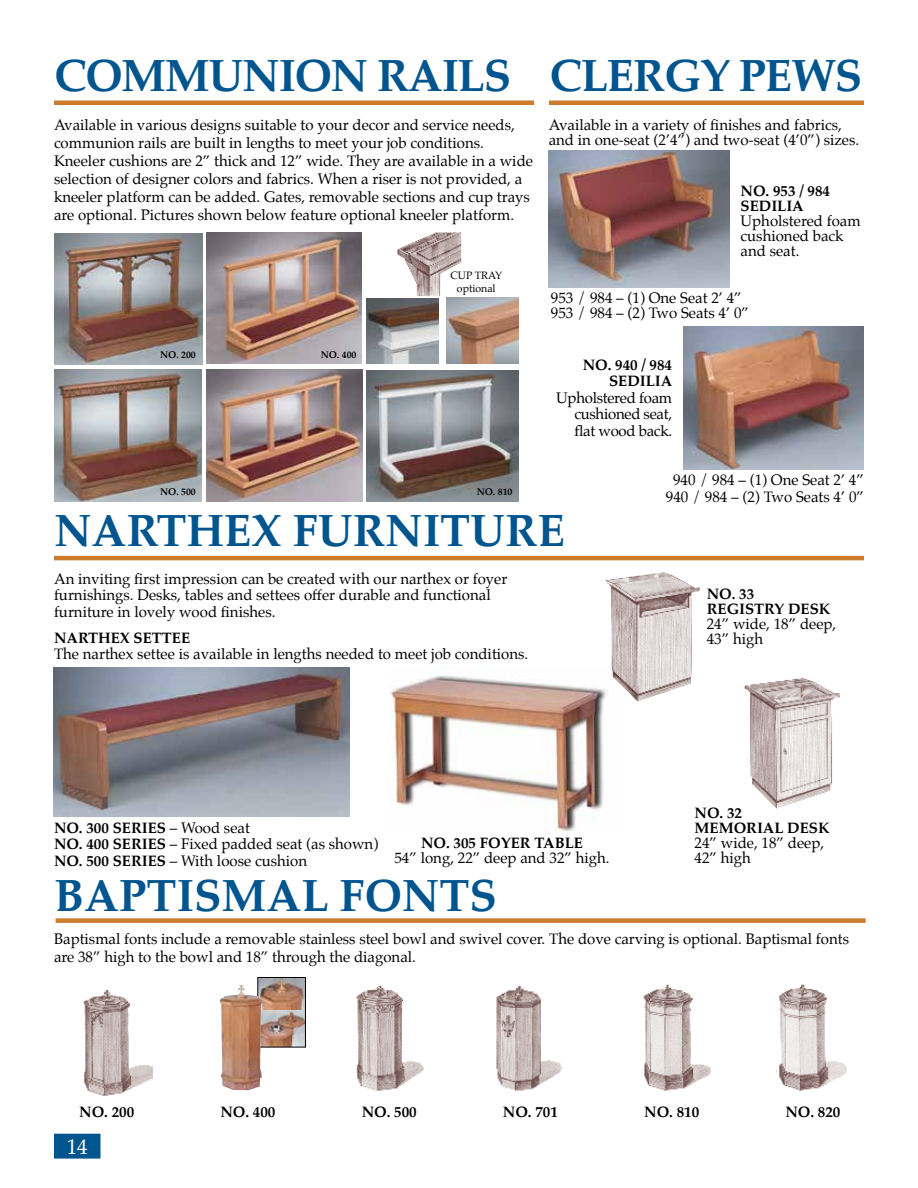
<style>
.page{position:relative;width:918px;height:1188px;background:#fff}
.page>*{position:absolute;margin:0;border:0;box-sizing:border-box;transform-origin:0 0}
.t1{font:700 45px "Palatino";color:#00558f}
.t2{font:700 45px "Palatino";letter-spacing:-.03em;color:#00558f}
.t3{font:21px "Palatino";color:#fff}
.t4{font:15px/16.5px "Palatino";color:#000}
.t5{font:700 15px/15px "Palatino";color:#000}
.t6{font:10.5px/12.6px "Palatino";color:#000;text-align:center}
.t7{font:700 9.75px "Palatino";color:#000}
.s1{font-weight:700}
</style>
<div class="page">
<div style="left:54px;top:1134px;width:46px;height:25px;background:#00558f;border:2px solid #00558f"></div>
<img style="left:83px;top:990px;width:69px;height:106px">
<img style="left:496px;top:986px;width:67px;height:105px">
<img style="left:356px;top:985px;width:68px;height:106px">
<img style="left:259px;top:979px;width:45px;height:67px">
<div style="left:257px;top:977px;width:49px;height:71px;border:1px solid #000"></div>
<img style="left:219px;top:985px;width:44px;height:105px">
<img style="left:779px;top:984px;width:68px;height:107px">
<img style="left:643px;top:984px;width:68px;height:107px">
<hr style="left:54px;top:556px;width:810px;height:4px;background:#ce7b2d">
<img style="left:549px;top:150px;width:180px;height:137px">
<img style="left:390px;top:675px;width:215px;height:158px">
<img style="left:744px;top:677px;width:96px;height:132px">
<img style="left:53px;top:667px;width:297px;height:149px">
<img style="left:605px;top:572px;width:95px;height:129px">
<div style="left:56px;top:918px;width:810px;height:5px;background:#ce7b2d"></div>
<div style="left:54px;top:100px;width:810px;height:5px;background:#ce7b2d"></div>
<img style="left:397px;top:232px;width:64px;height:64px">
<img style="left:367px;top:298px;width:72px;height:65px">
<img style="left:446px;top:298px;width:72px;height:65px">
<img style="left:54px;top:369px;width:148px;height:133px">
<img style="left:367px;top:371px;width:151px;height:131px">
<img style="left:54px;top:233px;width:148px;height:131px">
<img style="left:206px;top:369px;width:156px;height:133px">
<img style="left:207px;top:232px;width:155px;height:131px">
<div style="left:534px;top:96px;width:15px;height:11px;background:#fff"></div>
<img style="left:684px;top:327px;width:180px;height:142px">
<h1 class="t2" style="left:54px;top:37px;width:810px">COMMUNION RAILS CLERGY PEWS</h1>
<p class="t4" style="left:54px;top:116px;width:481px;line-height:18px">Available in various designs suitable to your decor and service needs, communion rails are built in lengths to meet your job conditions.<br>Kneeler cushions are 2” thick and 12” wide. They are available in a wide selection of designer colors and fabrics. When a riser is not provided, a kneeler platform can be added. Gates, removable sections and cup trays are optional. Pictures shown below feature optional kneeler platform.</p>
<p class="t4" style="left:549px;top:117px;width:312px;line-height:15px">Available in a variety of finishes and fabrics, and in one-seat (2’4”) and two-seat (4’0”) sizes.</p>
<p class="t5" style="left:741px;top:183px;width:91px">NO. 953 / 984<br>SEDILIA</p>
<p class="t4" style="left:741px;top:213px;width:122px;line-height:15px">Upholstered foam cushioned back and seat.</p>
<p class="t7" style="left:160px;top:346px;width:37px">NO. 200</p>
<p class="t7" style="left:321px;top:346px;width:37px">NO. 400</p>
<p class="t6" style="left:450px;top:269px;width:53px">CUP TRAY optional</p>
<p class="t7" style="left:160px;top:484px;width:37px">NO. 500</p>
<p class="t7" style="left:477px;top:484px;width:37px">NO. 810</p>
<p class="t4" style="left:551px;top:290px;width:200px;line-height:15px">953 / 984 – (1) One Seat 2’ 4”<br>953 / 984 – (2) Two Seats 4’ 0”</p>
<p class="t5" style="left:583px;top:356px;width:91px;line-height:16.5px;text-align:right">NO. 940 / 984<br>SEDILIA</p>
<p class="t4" style="left:574px;top:389px;width:99px;text-align:justify;text-indent:-18px">Upholstered foam cushioned seat, flat wood back.</p>
<p class="t4" style="left:666px;top:472px;width:200px;text-align:center">940 / 984 – (1) One Seat 2’ 4”<br>940 / 984 – (2) Two Seats 4’ 0”</p>
<h1 class="t1" style="left:54px;top:493px;width:513px">NARTHEX FURNITURE</h1>
<p class="t4" style="left:54px;top:570px;width:455px">An inviting first impression can be created with our narthex or foyer furnishings. Desks, tables and settees offer durable and functional furniture in lovely wood finishes.</p>
<p class="t5" style="left:54px;top:630px;width:138px">NARTHEX SETTEE</p>
<p class="t4" style="left:54px;top:646px;width:476px">The narthex settee is available in lengths needed to meet job conditions.</p>
<p class="t4" style="left:54px;top:819px;width:326px"><span class="s1">NO. 300 SERIES</span> – Wood seat<br><span class="s1">NO. 400 SERIES</span> – Fixed padded seat (as shown)<br><span class="s1">NO. 500 SERIES</span> – With loose cushion</p>
<p class="t5" style="left:421px;top:835px;width:163px">NO. 305 FOYER TABLE</p>
<p class="t4" style="left:394px;top:850px;width:217px">54” long, 22” deep and 32” high.</p>
<h1 class="t1" style="left:54px;top:857px;width:444px">BAPTISMAL FONTS</h1>
<p class="t5" style="left:707px;top:586px;width:125px">NO. 33<br>REGISTRY DESK</p>
<p class="t4" style="left:707px;top:616px;width:131px;line-height:15px">24” wide, 18” deep,<br>43” high</p>
<p class="t5" style="left:695px;top:805px;width:137px">NO. 32<br>MEMORIAL DESK</p>
<p class="t4" style="left:695px;top:835px;width:131px;line-height:15px">24” wide, 18” deep,<br>42” high</p>
<p class="t4" style="left:54px;top:930px;width:797px;line-height:18px">Baptismal fonts include a removable stainless steel bowl and swivel cover. The dove carving is optional. Baptismal fonts are 38” high to the bowl and 18” through the diagonal.</p>
<p class="t5" style="left:79px;top:1104px;width:56px">NO. 200</p>
<p class="t5" style="left:220px;top:1104px;width:56px">NO. 400</p>
<p class="t5" style="left:362px;top:1104px;width:56px">NO. 500</p>
<p class="t5" style="left:503px;top:1104px;width:56px">NO. 701</p>
<p class="t5" style="left:644px;top:1104px;width:56px">NO. 810</p>
<p class="t5" style="left:785px;top:1104px;width:56px">NO. 820</p>
<h2 class="t3" style="left:67px;top:1129px;width:22px">14</h2>
</div>
